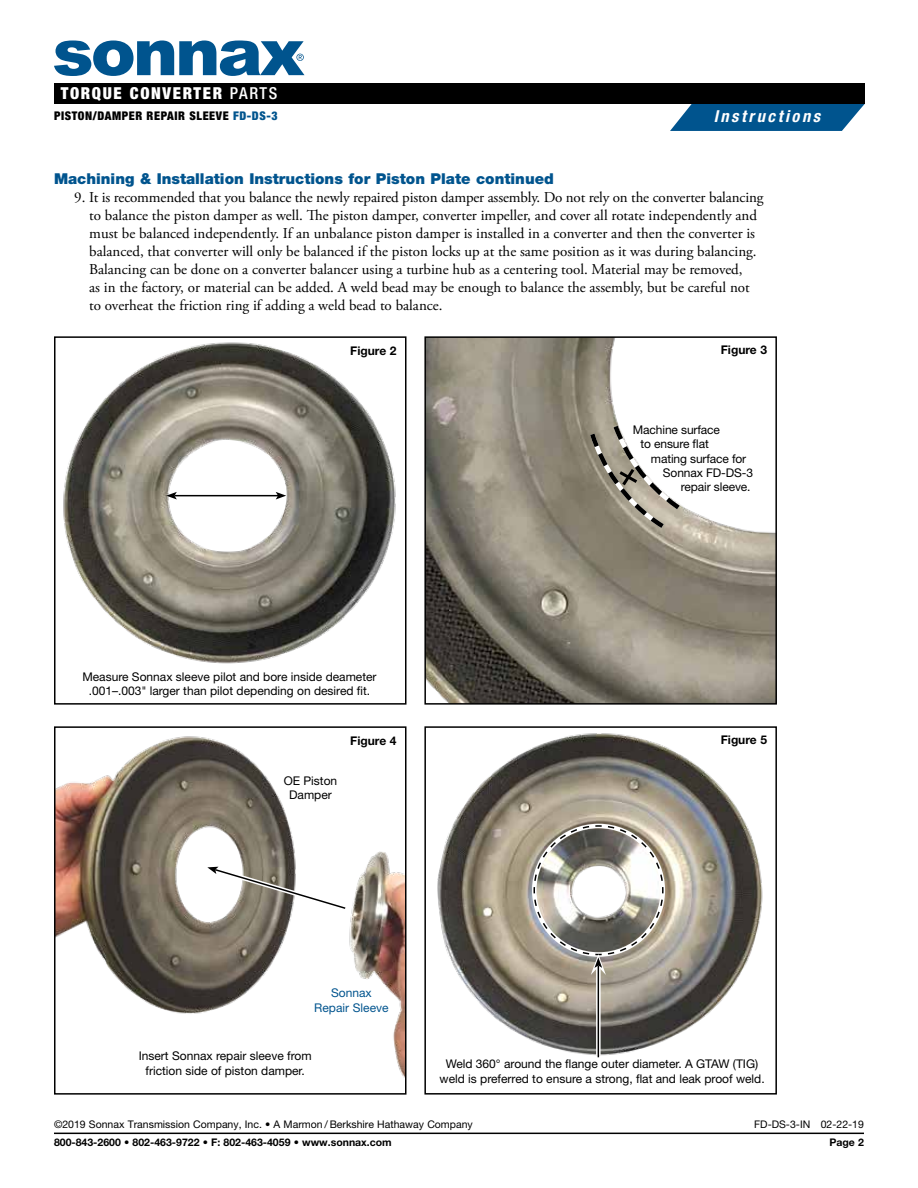
<style>
.page{position:relative;width:918px;height:1188px;background:#fff}
.page>*{position:absolute;margin:0;border:0;box-sizing:border-box;transform-origin:0 0}
.t1{font:900 condensed 16.5px "Helvetica Neue LT Std";letter-spacing:.1em;color:#fff}
.t2{font:italic 700 condensed 16.5px "Helvetica Neue LT Std";letter-spacing:.155em;color:#fff}
.t3{font:15px/18px "Adobe Garamond Pro";color:#000}
.t4{font:900 15px "Helvetica Neue LT Std";color:#00548e}
.t5{font:12px/14.4px "Helvetica Neue LT Std";color:#000;text-align:center}
.t6{font:900 condensed 12px "Helvetica Neue LT Std";letter-spacing:.05em;color:#000}
.t7{font:700 12px "Helvetica Neue LT Std";color:#000}
.t8{font:12px/14.4px "Helvetica Neue LT Std";color:#00548e;text-align:center}
.t9{font:10.5px "Helvetica Neue LT Std";color:#000}
.t10{font:700 10.5px "Helvetica Neue LT Std";color:#000}
.s1{font-weight:500}
.s2{color:#00548e}
</style>
<div class="page">
<img style="left:437px;top:733px;width:326px;height:325px">
<div style="left:424px;top:726px;width:353px;height:369px;border:2px solid #000"></div>
<img style="left:63px;top:342px;width:333px;height:322px">
<div style="left:54px;top:336px;width:352px;height:369px;border:2px solid #000"></div>
<hr style="left:175px;top:495px;width:103px;height:1px;background:#000">
<svg style="left:166px;top:492px;width:11px;height:8px"></svg>
<svg style="left:276px;top:492px;width:10px;height:8px"></svg>
<img style="left:427px;top:339px;width:347px;height:363px">
<div style="left:424px;top:336px;width:353px;height:369px;border:2px solid #000"></div>
<svg style="left:587px;top:421px;width:98px;height:111px"></svg>
<img style="left:57px;top:736px;width:346px;height:340px">
<div style="left:54px;top:726px;width:352px;height:369px;border:2px solid #000"></div>
<svg style="left:207px;top:865px;width:144px;height:49px"></svg>
<svg style="left:596px;top:975px;width:5px;height:80px"></svg>
<hr style="left:598px;top:966px;width:1px;height:91px;background:#000">
<svg style="left:533px;top:824px;width:131px;height:151px"></svg>
<hr style="left:54px;top:1133px;width:810px;height:1px;background:#000">
<svg style="left:670px;top:104px;width:195px;height:27px;background:#1d689b"></svg>
<div style="left:54px;top:83px;width:811px;height:21px;background:#000"></div>
<svg style="left:54px;top:40px;width:250px;height:36px"></svg>
<p class="t1" style="left:61px;top:83px;width:218px">TORQUE CONVERTER <span class="s1">PARTS</span></p>
<p class="t6" style="left:54px;top:109px;width:225px">PISTON/DAMPER REPAIR SLEEVE <span class="s2">FD-DS-3</span></p>
<p class="t2" style="left:714px;top:107px;width:108px">Instructions</p>
<p class="t4" style="left:54px;top:170px;width:501px">Machining &amp; Installation Instructions for Piston Plate continued</p>
<p class="t3" style="left:89px;top:189px;width:676px;text-indent:-15px">9. It is recommended that you balance the newly repaired piston damper assembly. Do not rely on the converter balancing to balance the piston damper as well. The piston damper, converter impeller, and cover all rotate independently and must be balanced independently. If an unbalance piston damper is installed in a converter and then the converter is balanced, that converter will only be balanced if the piston locks up at the same position as it was during balancing.<br>Balancing can be done on a converter balancer using a turbine hub as a centering tool. Material may be removed,<br>as in the factory, or material can be added. A weld bead may be enough to balance the assembly, but be careful not to overheat the friction ring if adding a weld bead to balance.</p>
<p class="t7" style="left:350px;top:343px;width:48px">Figure 2</p>
<p class="t7" style="left:721px;top:343px;width:48px">Figure 3</p>
<p class="t5" style="left:82px;top:669px;width:296px">Measure Sonnax sleeve pilot and bore inside deameter .001–.003" larger than pilot depending on desired fit.</p>
<p class="t5" style="left:284px;top:773px;width:55px">OE Piston<br>Damper</p>
<p class="t7" style="left:350px;top:733px;width:48px">Figure 4</p>
<p class="t8" style="left:314px;top:986px;width:76px">Sonnax<br>Repair Sleeve</p>
<p class="t5" style="left:633px;top:422px;width:88px">Machine surface</p>
<p class="t5" style="left:640px;top:437px;width:70px">to ensure flat</p>
<p class="t5" style="left:651px;top:451px;width:97px">mating surface for</p>
<p class="t5" style="left:663px;top:465px;width:92px">Sonnax FD-DS-3</p>
<p class="t5" style="left:681px;top:480px;width:71px">repair sleeve.</p>
<p class="t7" style="left:721px;top:733px;width:48px">Figure 5</p>
<p class="t5" style="left:139px;top:1049px;width:174px">Insert Sonnax repair sleeve from friction side of piston damper.</p>
<p class="t5" style="left:440px;top:1057px;width:327px">Weld 360° around the flange outer diameter. A GTAW (TIG) weld is preferred to ensure a strong, flat and leak proof weld.</p>
<p class="t9" style="left:54px;top:1118px;width:420px">©2019 Sonnax Transmission Company, Inc. • A Marmon / Berkshire Hathaway Company</p>
<p class="t9" style="left:754px;top:1118px;width:111px">FD-DS-3-IN 02-22-19</p>
<p class="t10" style="left:54px;top:1136px;width:339px">800-843-2600 • 802-463-9722 • F: 802-463-4059 • www.sonnax.com</p>
<p class="t10" style="left:829px;top:1136px;width:36px">Page 2</p>
</div>
